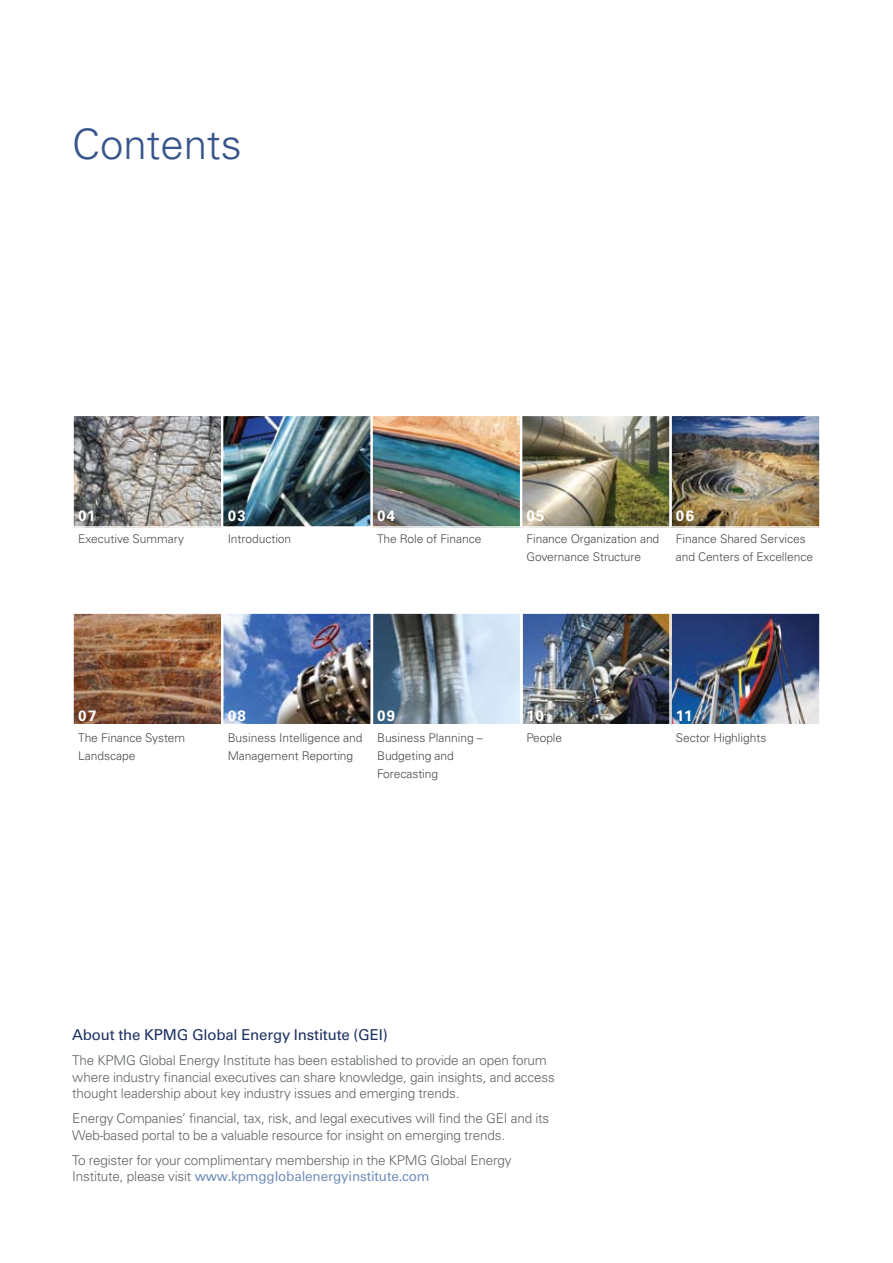
<style>
.page{position:relative;width:893px;height:1263px;background:#fff}
.page>*{position:absolute;margin:0;border:0;box-sizing:border-box;transform-origin:0 0}
.t1{font:300 42px "Univers";letter-spacing:-.005em;color:#37558a}
.t2{font:15px "Univers";letter-spacing:-.015em;color:#1d3161}
.t3{font:700 15px "Univers";letter-spacing:.1em;color:#fff}
.t4{font:300 13.5px/16.5px "Univers";letter-spacing:-.015em;color:#5f6467}
.t5{font:300 12px/18px "Univers";letter-spacing:-.005em;color:#494c4b}
.s1{font-weight:400;color:#7491b9}
</style>
<div class="page">
<img style="left:75px;top:615px;width:743px;height:107px">
<div style="left:670px;top:612px;width:151px;height:113px;border:2px solid #fff"></div>
<img style="left:75px;top:418px;width:743px;height:107px">
<div style="left:371px;top:415px;width:151px;height:113px;border:2px solid #fff"></div>
<div style="left:222px;top:415px;width:150px;height:113px;border:2px solid #fff"></div>
<div style="left:521px;top:415px;width:150px;height:113px;border:2px solid #fff"></div>
<div style="left:670px;top:415px;width:151px;height:113px;border:2px solid #fff"></div>
<div style="left:72px;top:612px;width:151px;height:113px;border:2px solid #fff"></div>
<div style="left:222px;top:612px;width:150px;height:113px;border:2px solid #fff"></div>
<div style="left:372px;top:612px;width:150px;height:113px;border:2px solid #fff"></div>
<div style="left:521px;top:612px;width:151px;height:113px;border:2px solid #fff"></div>
<div style="left:72px;top:415px;width:151px;height:113px;border:2px solid #fff"></div>
<hr style="left:221px;top:415px;width:1px;height:112px;background:#fff">
<hr style="left:371px;top:415px;width:1px;height:112px;background:#fff">
<hr style="left:520px;top:415px;width:1px;height:112px;background:#fff">
<hr style="left:669px;top:415px;width:1px;height:112px;background:#fff">
<hr style="left:221px;top:588px;width:1px;height:139px;background:#fff">
<hr style="left:371px;top:588px;width:1px;height:139px;background:#fff">
<hr style="left:520px;top:588px;width:1px;height:139px;background:#fff">
<hr style="left:669px;top:588px;width:1px;height:139px;background:#fff">
<h1 class="t1" style="left:72px;top:119px;width:171px">Contents</h1>
<p class="t3" style="left:78px;top:507px;width:19px">01</p>
<p class="t3" style="left:228px;top:507px;width:20px">03</p>
<p class="t3" style="left:377px;top:507px;width:20px">04</p>
<p class="t3" style="left:526px;top:507px;width:20px">05</p>
<p class="t3" style="left:676px;top:507px;width:20px">06</p>
<p class="t5" style="left:78px;top:530px;width:107px">Executive Summary</p>
<p class="t5" style="left:228px;top:530px;width:65px">Introduction</p>
<p class="t5" style="left:377px;top:530px;width:106px">The Role of Finance</p>
<p class="t5" style="left:526px;top:530px;width:134px">Finance Organization and<br>Governance Structure</p>
<p class="t5" style="left:676px;top:530px;width:139px">Finance Shared Services and Centers of Excellence</p>
<p class="t3" style="left:78px;top:707px;width:20px">07</p>
<p class="t3" style="left:228px;top:707px;width:20px">08</p>
<p class="t3" style="left:377px;top:707px;width:20px">09</p>
<p class="t3" style="left:526px;top:707px;width:19px">10</p>
<p class="t3" style="left:676px;top:707px;width:18px">11</p>
<p class="t5" style="left:78px;top:729px;width:108px">The Finance System<br>Landscape</p>
<p class="t5" style="left:228px;top:729px;width:136px">Business Intelligence and<br>Management Reporting</p>
<p class="t5" style="left:377px;top:729px;width:107px">Business Planning –<br>Budgeting and<br>Forecasting</p>
<p class="t5" style="left:526px;top:729px;width:37px">People</p>
<p class="t5" style="left:676px;top:729px;width:92px">Sector Highlights</p>
<p class="t2" style="left:72px;top:1026px;width:317px">About the KPMG Global Energy Institute (GEI)</p>
<p class="t4" style="left:72px;top:1052px;width:484px">The KPMG Global Energy Institute has been established to provide an open forum where industry financial executives can share knowledge, gain insights, and access thought leadership about key industry issues and emerging trends.</p>
<p class="t4" style="left:72px;top:1110px;width:479px">Energy Companies’ financial, tax, risk, and legal executives will find the GEI and its<br>Web-based portal to be a valuable resource for insight on emerging trends.</p>
<p class="t4" style="left:72px;top:1152px;width:441px">To register for your complimentary membership in the KPMG Global Energy<br>Institute, please visit <span class="s1">www.kpmgglobalenergyinstitute.com</span></p>
</div>
